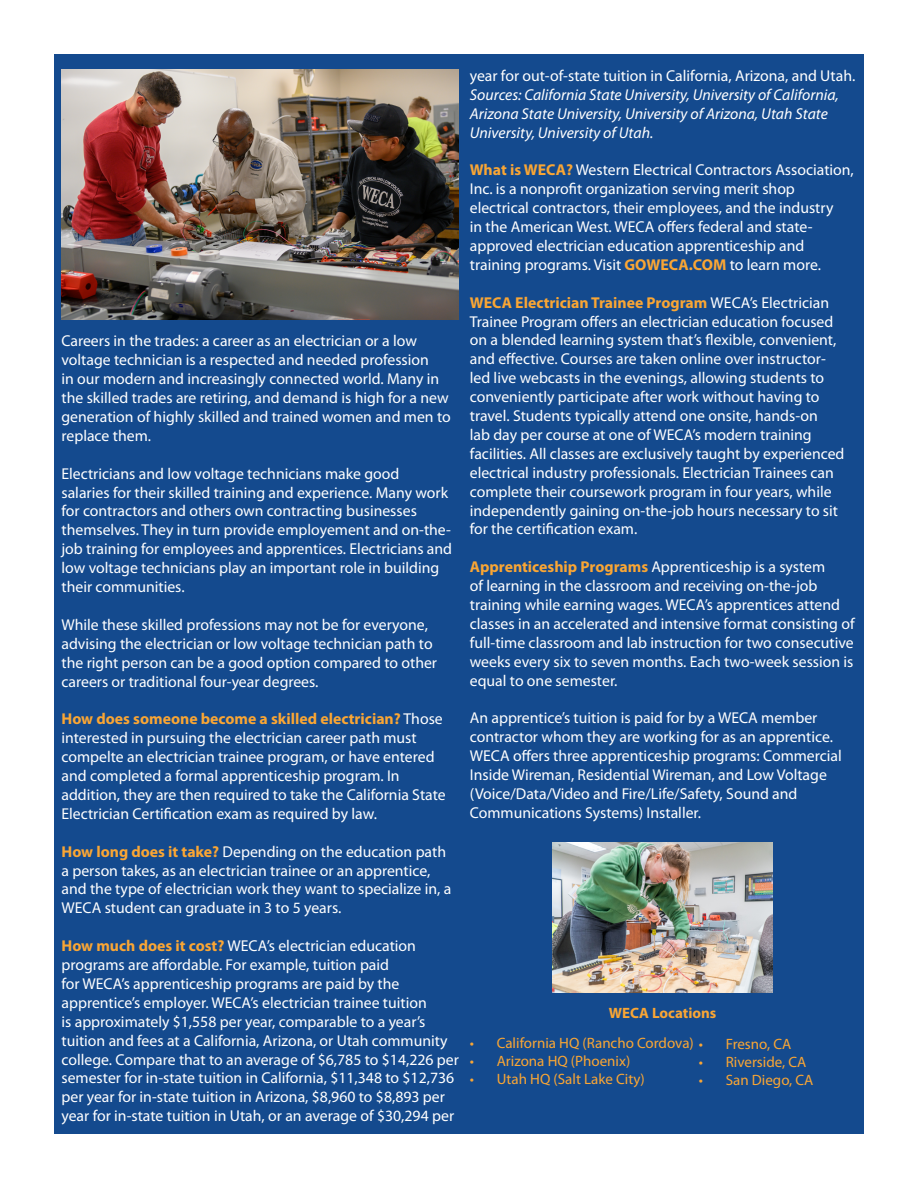
<style>
.page{position:relative;width:918px;height:1188px;background:#fff}
.page>*{position:absolute;margin:0;border:0;box-sizing:border-box;transform-origin:0 0}
.t1{font:15.75px/18.9px "Myriad Pro";color:#fff}
.t2{font:italic 15.75px/18.9px "Myriad Pro";color:#fff}
.t3{font:15px "Myriad Pro";color:#faa634}
.t4{font:700 15px "Myriad Pro";color:#faa634}
.s1{font-weight:700;color:#faa634}
</style>
<div class="page">
<div style="left:54px;top:54px;width:810px;height:1080px;background:#144a8e"></div>
<img style="left:61px;top:69px;width:398px;height:251px">
<img style="left:552px;top:842px;width:221px;height:151px">
<p class="t1" style="left:62px;top:331px;width:391px">Careers in the trades: a career as an electrician or a low voltage technician is a respected and needed profession<br>in our modern and increasingly connected world. Many in the skilled trades are retiring, and demand is high for a new generation of highly skilled and trained women and men to replace them.</p>
<p class="t1" style="left:62px;top:464px;width:392px">Electricians and low voltage technicians make good<br>salaries for their skilled training and experience. Many work for contractors and others own contracting businesses themselves. They in turn provide employement and on-the&shy;job training for employees and apprentices. Electricians and low voltage technicians play an important role in building their communities.</p>
<p class="t1" style="left:62px;top:615px;width:377px">While these skilled professions may not be for everyone, advising the electrician or low voltage technician path to the right person can be a good option compared to other careers or traditional four-year degrees.</p>
<p class="t1" style="left:62px;top:709px;width:386px"><span class="s1">How does someone become a skilled electrician?</span> Those interested in pursuing the electrician career path must compelte an electrician trainee program, or have entered and completed a formal apprenticeship program. In addition, they are then required to take the California State Electrician Certification exam as required by law.</p>
<p class="t1" style="left:62px;top:842px;width:391px"><span class="s1">How long does it take?</span> Depending on the education path a person takes, as an electrician trainee or an apprentice, and the type of electrician work they want to specialize in, a WECA student can graduate in 3 to 5 years.</p>
<p class="t1" style="left:62px;top:936px;width:399px"><span class="s1">How much does it cost?</span> WECA’s electrician education programs are affordable. For example, tuition paid<br>for WECA’s apprenticeship programs are paid by the apprentice’s employer. WECA’s electrician trainee tuition<br>is approximately $1,558 per year, comparable to a year’s tuition and fees at a California, Arizona, or Utah community college. Compare that to an average of $6,785 to $14,226 per semester for in-state tuition in California, $11,348 to $12,736 per year for in-state tuition in Arizona, $8,960 to $8,893 per year for in-state tuition in Utah, or an average of $30,294 per</p>
<p class="t1" style="left:470px;top:66px;width:387px">year for out-of-state tuition in California, Arizona, and Utah.</p>
<p class="t2" style="left:470px;top:85px;width:371px">Sources: California State University, University of California,<br>Arizona State University, University of Arizona, Utah State<br>University, University of Utah.</p>
<p class="t1" style="left:470px;top:160px;width:386px"><span class="s1">What is WECA?</span> Western Electrical Contractors Association, Inc. is a nonprofit organization serving merit shop electrical contractors, their employees, and the industry<br>in the American West. WECA offers federal and state&shy;approved electrician education apprenticeship and training programs. Visit <span class="s1">GOWECA.COM</span> to learn more.</p>
<p class="t1" style="left:470px;top:293px;width:376px"><span class="s1">WECA Electrician Trainee Program</span> WECA’s Electrician Trainee Program offers an electrician education focused on a blended learning system that’s flexible, convenient, and effective. Courses are taken online over instructor&shy;led live webcasts in the evenings, allowing students to conveniently participate after work without having to travel. Students typically attend one onsite, hands-on<br>lab day per course at one of WECA’s modern training facilities. All classes are exclusively taught by experienced electrical industry professionals. Electrician Trainees can complete their coursework program in four years, while independently gaining on-the-job hours necessary to sit for the certification exam.</p>
<p class="t1" style="left:470px;top:557px;width:386px"><span class="s1">Apprenticeship Programs</span> Apprenticeship is a system<br>of learning in the classroom and receiving on-the-job training while earning wages. WECA’s apprentices attend classes in an accelerated and intensive format consisting of full-time classroom and lab instruction for two consecutive weeks every six to seven months. Each two-week session is equal to one semester.</p>
<p class="t1" style="left:470px;top:708px;width:374px">An apprentice’s tuition is paid for by a WECA member contractor whom they are working for as an apprentice.<br>WECA offers three apprenticeship programs: Commercial Inside Wireman, Residential Wireman, and Low Voltage (Voice/Data/Video and Fire/Life/Safety, Sound and Communications Systems) Installer.</p>
<p class="t4" style="left:609px;top:1005px;width:109px">WECA Locations</p>
<p class="t3" style="left:699px;top:1053px;width:109px">• Riverside, CA</p>
<p class="t3" style="left:699px;top:1071px;width:116px">• San Diego, CA</p>
<p class="t3" style="left:470px;top:1034px;width:323px">• California HQ (Rancho Cordova) • Fresno, CA</p>
<p class="t3" style="left:470px;top:1052px;width:162px">• Arizona HQ (Phoenix)</p>
<p class="t3" style="left:470px;top:1070px;width:177px">• Utah HQ (Salt Lake City)</p>
</div>
